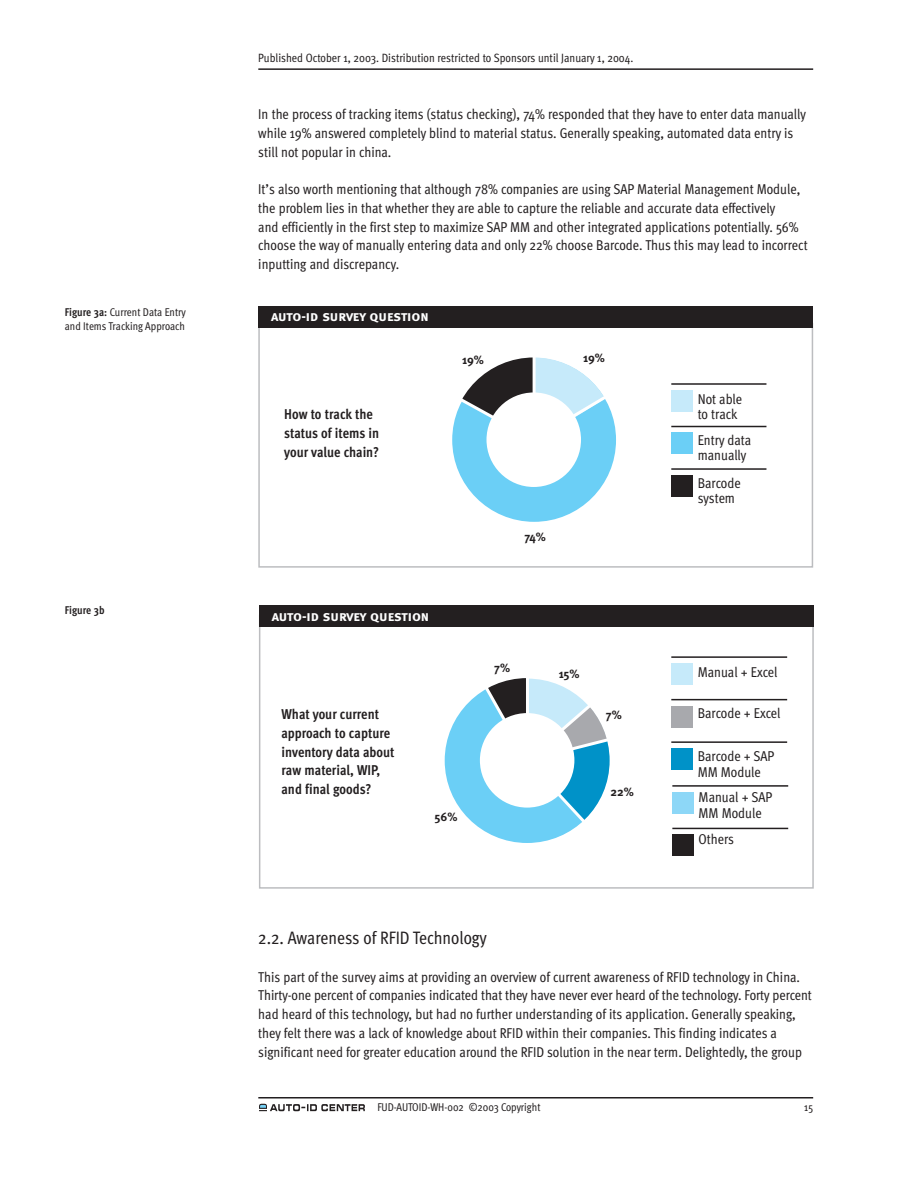
<style>
.page{position:relative;width:918px;height:1188px;background:#fff}
.page>*{position:absolute;margin:0;border:0;box-sizing:border-box;transform-origin:0 0}
.t1{font:18px "Meta Cond";color:#231f20}
.t2{font:14.25px/18.8px "Meta Cond";color:#231f20}
.t3{font:700 14.25px/18.8px "Meta Cond";color:#231f20}
.t4{font:14.25px "Meta Bold Caps";letter-spacing:-.01em;color:#fff}
.t5{font:12px "Meta Cond";color:#231f20}
.t6{font:12px "Meta Bold Caps";letter-spacing:-.02em;color:#231f20}
.t7{font:11.25px/14.2px "Meta Cond";color:#231f20}
.t8{font:700 11.25px "Meta Cond";color:#231f20}
.s1{font-weight:700}
</style>
<div class="page">
<hr style="left:258px;top:68px;width:555px;height:2px;background:#231f20">
<hr style="left:258px;top:1097px;width:555px;height:2px;background:#231f20">
<svg style="left:259px;top:1104px;width:106px;height:7px"></svg>
<svg style="left:258px;top:323px;width:556px;height:566px"></svg>
<div style="left:258px;top:306px;width:555px;height:21px;background:#231f20"></div>
<div style="left:672px;top:433px;width:21px;height:21px;background:#6bcff6"></div>
<div style="left:672px;top:390px;width:21px;height:22px;background:#c6eafa"></div>
<hr style="left:671px;top:383px;width:95px;height:2px;background:#231f20">
<hr style="left:671px;top:426px;width:95px;height:1px;background:#231f20">
<div style="left:672px;top:475px;width:21px;height:22px;background:#231f20"></div>
<hr style="left:671px;top:468px;width:95px;height:2px;background:#231f20">
<div style="left:452px;top:358px;width:164px;height:164px;background:#6bcff6;border-radius:50%"></div>
<div style="left:487px;top:392px;width:94px;height:95px;background:#fff;border-radius:50%"></div>
<svg style="left:446px;top:354px;width:185px;height:90px"></svg>
<div style="left:672px;top:706px;width:21px;height:21px;background:#a8a9ad"></div>
<div style="left:672px;top:663px;width:21px;height:22px;background:#c6eafa"></div>
<hr style="left:671px;top:656px;width:116px;height:2px;background:#231f20">
<hr style="left:671px;top:699px;width:116px;height:1px;background:#231f20">
<div style="left:672px;top:748px;width:21px;height:22px;background:#0092c8"></div>
<hr style="left:671px;top:741px;width:116px;height:2px;background:#231f20">
<div style="left:259px;top:606px;width:555px;height:21px;background:#231f20"></div>
<svg style="left:445px;top:651px;width:216px;height:192px"></svg>
<div style="left:673px;top:792px;width:21px;height:21px;background:#8dd7f7"></div>
<hr style="left:672px;top:785px;width:116px;height:2px;background:#231f20">
<div style="left:673px;top:835px;width:21px;height:21px;background:#231f20"></div>
<hr style="left:672px;top:828px;width:116px;height:1px;background:#231f20">
<p class="t5" style="left:258px;top:53px;width:377px">Published October 1, 2003. Distribution restricted to Sponsors until January 1, 2004.</p>
<p class="t2" style="left:258px;top:106px;width:549px">In the process of tracking items (status checking), 74% responded that they have to enter data manually while 19% answered completely blind to material status. Generally speaking, automated data entry is still not popular in china.</p>
<p class="t2" style="left:258px;top:181px;width:551px">It’s also worth mentioning that although 78% companies are using SAP Material Management Module, the problem lies in that whether they are able to capture the reliable and accurate data effectively<br>and efficiently in the first step to maximize SAP MM and other integrated applications potentially. 56% choose the way of manually entering data and only 22% choose Barcode. Thus this may lead to incorrect inputting and discrepancy.</p>
<p class="t7" style="left:65px;top:306px;width:122px"><span class="s1">Figure 3a:</span> Current Data Entry and Items Tracking Approach</p>
<p class="t4" style="left:271px;top:308px;width:159px">auto-id survey question</p>
<p class="t8" style="left:65px;top:606px;width:41px">Figure 3b</p>
<p class="t3" style="left:284px;top:406px;width:97px">How to track the status of items in your value chain?</p>
<p class="t4" style="left:272px;top:607px;width:159px">auto-id survey question</p>
<p class="t3" style="left:281px;top:706px;width:115px">What your current approach to capture inventory data about raw material, WIP, and final goods?</p>
<p class="t6" style="left:462px;top:353px;width:23px">19%</p>
<p class="t6" style="left:583px;top:351px;width:23px">19%</p>
<p class="t6" style="left:524px;top:530px;width:23px">74%</p>
<p class="t6" style="left:494px;top:661px;width:17px">7%</p>
<p class="t6" style="left:559px;top:667px;width:23px">15%</p>
<p class="t6" style="left:606px;top:708px;width:17px">7%</p>
<p class="t6" style="left:611px;top:785px;width:25px">22%</p>
<p class="t6" style="left:435px;top:810px;width:24px">56%</p>
<p class="t2" style="left:698px;top:393px;width:46px;line-height:15px">Not able to track</p>
<p class="t2" style="left:698px;top:434px;width:55px;line-height:15px">Entry data manually</p>
<p class="t2" style="left:698px;top:476px;width:44px;line-height:15px">Barcode system</p>
<p class="t2" style="left:698px;top:664px;width:81px">Manual + Excel</p>
<p class="t2" style="left:698px;top:705px;width:84px">Barcode + Excel</p>
<p class="t2" style="left:698px;top:749px;width:78px;line-height:16.5px">Barcode + SAP<br>MM Module</p>
<p class="t2" style="left:699px;top:789px;width:75px;line-height:16.5px">Manual + SAP<br>MM Module</p>
<p class="t2" style="left:699px;top:831px;width:37px">Others</p>
<p class="t1" style="left:258px;top:931px;width:230px">2.2. Awareness of RFID Technology</p>
<p class="t2" style="left:258px;top:968px;width:555px">This part of the survey aims at providing an overview of current awareness of RFID technology in China.<br>Thirty-one percent of companies indicated that they have never ever heard of the technology. Forty percent had heard of this technology, but had no further understanding of its application. Generally speaking, they felt there was a lack of knowledge about RFID within their companies. This finding indicates a significant need for greater education around the RFID solution in the near term. Delightedly, the group</p>
<p class="t7" style="left:377px;top:1101px;width:165px">FUD-AUTOID-WH-002 ©2003 Copyright</p>
<p class="t7" style="left:804px;top:1101px;width:11px">15</p>
</div>
